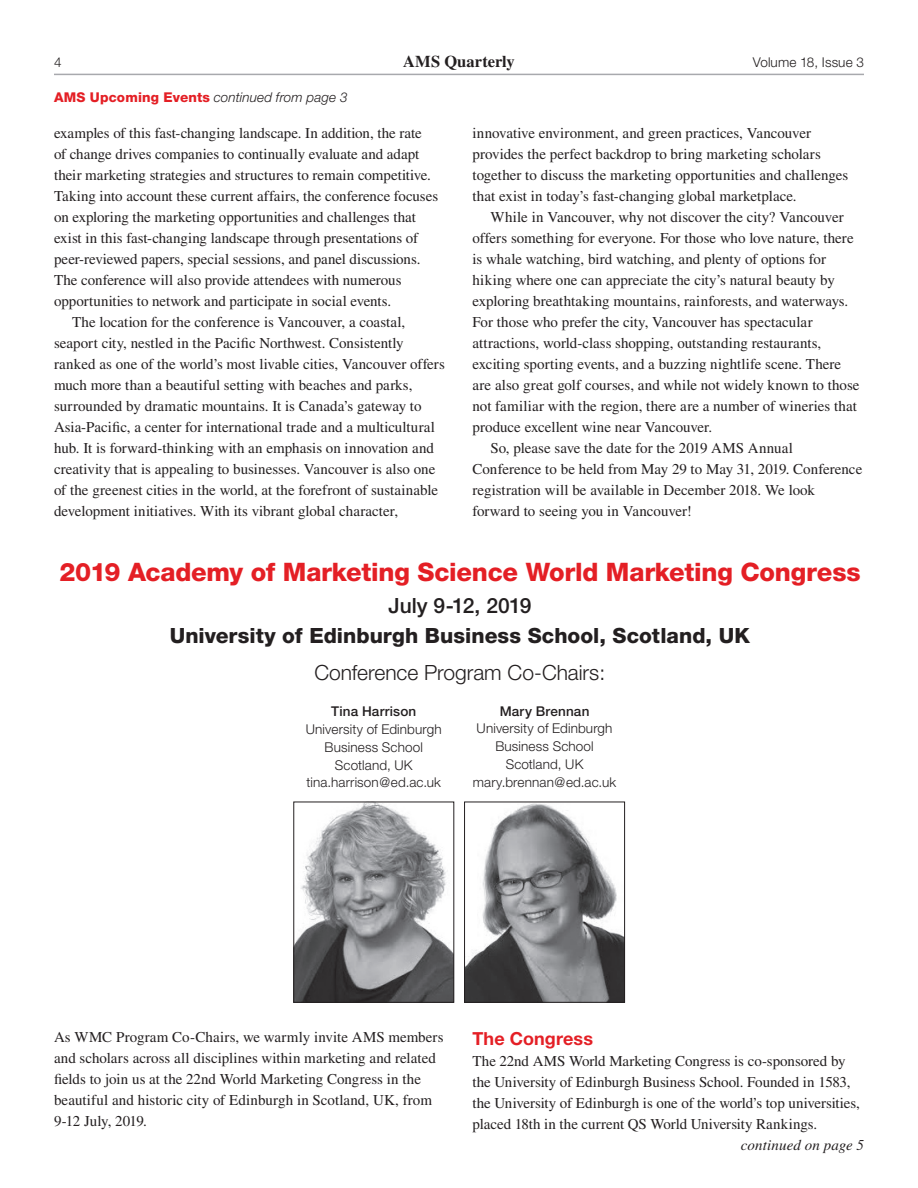
<style>
.page{position:relative;width:918px;height:1188px;background:#fff}
.page>*{position:absolute;margin:0;border:0;box-sizing:border-box;transform-origin:0 0}
.t1{font:800 25.5px "Helvetica Neue";letter-spacing:-.01em;color:#e41f25}
.t2{font:800 21px "Helvetica Neue";color:#231f20}
.t3{font:300 21px "Helvetica Neue";color:#231f20}
.t4{font:500 21px "Helvetica Neue";letter-spacing:-.005em;color:#231f20}
.t5{font:700 18px "Helvetica Neue";letter-spacing:.005em;color:#e41f25}
.t6{font:700 16.5px "Times";letter-spacing:.005em;color:#231f20}
.t7{font:15px/21px "Times";color:#231f20}
.t8{font:italic 15px "Times";letter-spacing:.01em;color:#231f20}
.t9{font:300 13.5px/18px "Helvetica Neue";letter-spacing:.01em;color:#231f20;text-align:center}
.t10{font:italic 300 13.5px "Helvetica Neue";letter-spacing:.01em;color:#231f20}
.t11{font:500 13.5px "Helvetica Neue";letter-spacing:.015em;color:#231f20}
.s1{font-weight:800;font-style:normal;color:#e41f25}
</style>
<div class="page">
<hr style="left:54px;top:74px;width:810px;height:1px;background:#a8a9ad">
<img style="left:295px;top:804px;width:157px;height:197px">
<div style="left:293px;top:802px;width:161px;height:201px;border:1px solid #231f20"></div>
<img style="left:466px;top:804px;width:157px;height:197px">
<div style="left:464px;top:802px;width:161px;height:201px;border:1px solid #231f20"></div>
<p class="t9" style="left:54px;top:53px;width:9px">4</p>
<p class="t6" style="left:403px;top:51px;width:113px">AMS Quarterly</p>
<p class="t9" style="left:753px;top:53px;width:113px">Volume 18, Issue 3</p>
<p class="t10" style="left:54px;top:89px;width:295px"><span class="s1">AMS Upcoming Events</span> continued from page 3</p>
<p class="t7" style="left:54px;top:122px;width:369px">examples of this fast-changing landscape. In addition, the rate</p>
<p class="t7" style="left:54px;top:143px;width:367px">of change drives companies to continually evaluate and adapt</p>
<p class="t7" style="left:54px;top:164px;width:379px">their marketing strategies and structures to remain competitive.</p>
<p class="t7" style="left:54px;top:185px;width:386px">Taking into account these current affairs, the conference focuses</p>
<p class="t7" style="left:54px;top:206px;width:363px">on exploring the marketing opportunities and challenges that</p>
<p class="t7" style="left:54px;top:227px;width:366px">exist in this fast-changing landscape through presentations of</p>
<p class="t7" style="left:54px;top:248px;width:368px">peer-reviewed papers, special sessions, and panel discussions.</p>
<p class="t7" style="left:54px;top:269px;width:349px">The conference will also provide attendees with numerous</p>
<p class="t7" style="left:54px;top:290px;width:339px">opportunities to network and participate in social events.</p>
<p class="t7" style="left:72px;top:311px;width:335px">The location for the conference is Vancouver, a coastal,</p>
<p class="t7" style="left:54px;top:332px;width:351px">seaport city, nestled in the Pacific Northwest. Consistently</p>
<p class="t7" style="left:54px;top:353px;width:392px">ranked as one of the world’s most livable cities, Vancouver offers</p>
<p class="t7" style="left:54px;top:374px;width:360px">much more than a beautiful setting with beaches and parks,</p>
<p class="t7" style="left:54px;top:395px;width:369px">surrounded by dramatic mountains. It is Canada’s gateway to</p>
<p class="t7" style="left:54px;top:416px;width:382px">Asia-Pacific, a center for international trade and a multicultural</p>
<p class="t7" style="left:54px;top:437px;width:382px">hub. It is forward-thinking with an emphasis on innovation and</p>
<p class="t7" style="left:54px;top:458px;width:383px">creativity that is appealing to businesses. Vancouver is also one</p>
<p class="t7" style="left:54px;top:479px;width:386px">of the greenest cities in the world, at the forefront of sustainable</p>
<p class="t7" style="left:54px;top:500px;width:346px">development initiatives. With its vibrant global character,</p>
<p class="t7" style="left:472px;top:122px;width:377px">innovative environment, and green practices, Vancouver provides the perfect backdrop to bring marketing scholars together to discuss the marketing opportunities and challenges that exist in today’s fast-changing global marketplace.</p>
<p class="t7" style="left:490px;top:206px;width:355px">While in Vancouver, why not discover the city? Vancouver</p>
<p class="t7" style="left:472px;top:227px;width:383px">offers something for everyone. For those who love nature, there</p>
<p class="t7" style="left:472px;top:248px;width:355px">is whale watching, bird watching, and plenty of options for</p>
<p class="t7" style="left:472px;top:269px;width:364px">hiking where one can appreciate the city’s natural beauty by</p>
<p class="t7" style="left:472px;top:290px;width:377px">exploring breathtaking mountains, rainforests, and waterways.</p>
<p class="t7" style="left:472px;top:311px;width:342px">For those who prefer the city, Vancouver has spectacular</p>
<p class="t7" style="left:472px;top:332px;width:350px">attractions, world-class shopping, outstanding restaurants,</p>
<p class="t7" style="left:472px;top:353px;width:370px">exciting sporting events, and a buzzing nightlife scene. There</p>
<p class="t7" style="left:472px;top:374px;width:389px">are also great golf courses, and while not widely known to those</p>
<p class="t7" style="left:472px;top:395px;width:386px">not familiar with the region, there are a number of wineries that</p>
<p class="t7" style="left:472px;top:416px;width:241px">produce excellent wine near Vancouver.</p>
<p class="t7" style="left:490px;top:437px;width:304px">So, please save the date for the 2019 AMS Annual</p>
<p class="t7" style="left:472px;top:458px;width:391px">Conference to be held from May 29 to May 31, 2019. Conference</p>
<p class="t7" style="left:472px;top:479px;width:344px">registration will be available in December 2018. We look</p>
<p class="t7" style="left:472px;top:500px;width:221px">forward to seeing you in Vancouver!</p>
<h1 class="t1" style="left:59px;top:556px;width:803px">2019 Academy of Marketing Science World Marketing Congress</h1>
<h2 class="t4" style="left:389px;top:593px;width:144px">July 9-12, 2019</h2>
<h2 class="t2" style="left:170px;top:623px;width:582px">University of Edinburgh Business School, Scotland, UK</h2>
<h2 class="t3" style="left:314px;top:659px;width:292px">Conference Program Co-Chairs:</h2>
<p class="t11" style="left:331px;top:703px;width:86px">Tina Harrison</p>
<p class="t9" style="left:306px;top:719px;width:137px">University of Edinburgh<br>Business School<br>Scotland, UK tina.harrison@ed.ac.uk</p>
<p class="t11" style="left:500px;top:703px;width:91px">Mary Brennan</p>
<p class="t9" style="left:473px;top:719px;width:145px">University of Edinburgh<br>Business School<br>Scotland, UK mary.brennan@ed.ac.uk</p>
<p class="t7" style="left:54px;top:1027px;width:391px">As WMC Program Co-Chairs, we warmly invite AMS members and scholars across all disciplines within marketing and related fields to join us at the 22nd World Marketing Congress in the beautiful and historic city of Edinburgh in Scotland, UK, from 9-12 July, 2019.</p>
<p class="t5" style="left:472px;top:1027px;width:122px">The Congress</p>
<p class="t7" style="left:472px;top:1050px;width:389px">The 22nd AMS World Marketing Congress is co-sponsored by the University of Edinburgh Business School. Founded in 1583, the University of Edinburgh is one of the world’s top universities, placed 18th in the current QS World University Rankings.</p>
<p class="t8" style="left:741px;top:1137px;width:125px">continued on page 5</p>
</div>
